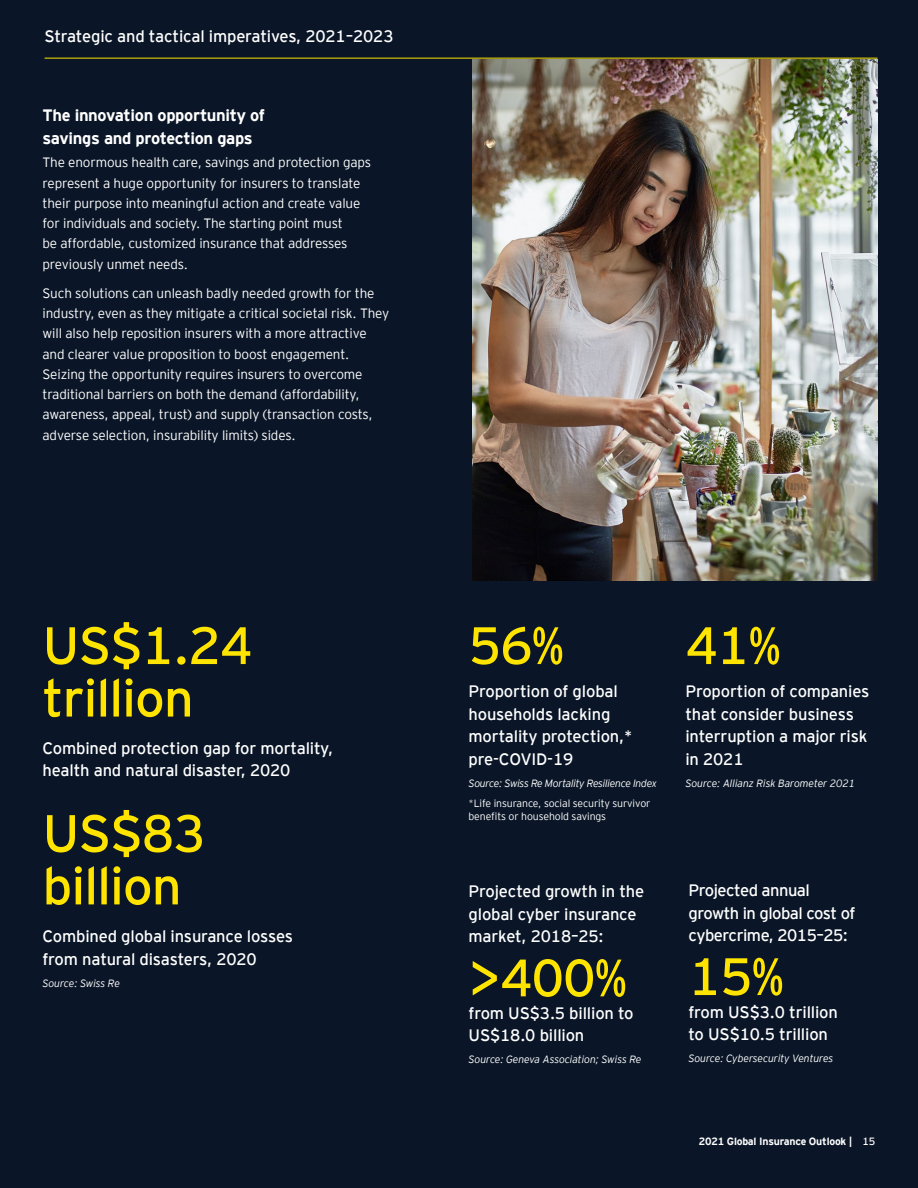
<style>
.page{position:relative;width:918px;height:1188px;background:#0a1627}
.page>*{position:absolute;margin:0;border:0;box-sizing:border-box;transform-origin:0 0}
.t1{font:52.5px/52.5px "EY Interstate";letter-spacing:-.02em;color:#ffe400}
.t2{font:16.5px/22.5px "EY Interstate";letter-spacing:-.01em;color:#fff}
.t3{font:16.5px/22.5px "EY Interstate";letter-spacing:-.03em;color:#fff}
.t4{font:700 16.5px/22.5px "EY Interstate";letter-spacing:-.02em;color:#fff}
.t5{font:300 13.5px/20.2px "EY Interstate";letter-spacing:-.01em;color:#fff}
.t6{font:italic 300 10.5px "EY Interstate";letter-spacing:-.02em;color:#fff}
.t7{font:300 10.5px/13.5px "EY Interstate";letter-spacing:-.01em;color:#fff}
.t8{font:700 10.5px "EY Interstate";letter-spacing:-.02em;color:#fff}
.s1{font-weight:400}
</style>
<div class="page">
<hr style="left:45px;top:58px;width:832px;height:1px;background:#ffe400">
<img style="left:472px;top:59px;width:406px;height:521px">
<p class="t2" style="left:45px;top:24px;width:351px">Strategic and tactical imperatives, 2021–2023</p>
<p class="t4" style="left:43px;top:103px;width:224px">The innovation opportunity of savings and protection gaps</p>
<p class="t5" style="left:43px;top:152px;width:330px">The enormous health care, savings and protection gaps represent a huge opportunity for insurers to translate their purpose into meaningful action and create value for individuals and society. The starting point must<br>be affordable, customized insurance that addresses previously unmet needs.</p>
<p class="t5" style="left:43px;top:282px;width:348px">Such solutions can unleash badly needed growth for the industry, even as they mitigate a critical societal risk. They will also help reposition insurers with a more attractive and clearer value proposition to boost engagement.<br>Seizing the opportunity requires insurers to overcome traditional barriers on both the demand (affordability, awareness, appeal, trust) and supply (transaction costs, adverse selection, insurability limits) sides.</p>
<h1 class="t1" style="left:43px;top:616px;width:211px">US$1.24 trillion</h1>
<p class="t2" style="left:43px;top:736px;width:292px">Combined protection gap for mortality, health and natural disaster, 2020</p>
<h1 class="t1" style="left:43px;top:804px;width:165px">US$83 billion</h1>
<p class="t2" style="left:43px;top:924px;width:252px">Combined global insurance losses from natural disasters, 2020</p>
<p class="t6" style="left:43px;top:976px;width:79px">Source: Swiss Re</p>
<h1 class="t1" style="left:469px;top:616px;width:97px">56%</h1>
<p class="t2" style="left:469px;top:679px;width:165px">Proportion of global households lacking mortality protection,* pre-COVID-19</p>
<p class="t6" style="left:469px;top:776px;width:190px">Source: Swiss Re Mortality Resilience Index</p>
<p class="t7" style="left:469px;top:796px;width:183px">*Life insurance, social security survivor benefits or household savings</p>
<p class="t2" style="left:469px;top:879px;width:177px">Projected growth in the global cyber insurance market, 2018–25:</p>
<h1 class="t1" style="left:469px;top:948px;width:160px">&gt;400%</h1>
<p class="t2" style="left:469px;top:1001px;width:167px">from US$3.5 billion to<br>US$18.0 billion</p>
<p class="t6" style="left:469px;top:1052px;width:174px">Source: Geneva Association; Swiss Re</p>
<h1 class="t1" style="left:685px;top:616px;width:97px">41%</h1>
<p class="t2" style="left:685px;top:679px;width:186px">Proportion of companies that consider business interruption a major risk in 2021</p>
<p class="t6" style="left:685px;top:776px;width:172px">Source: Allianz Risk Barometer 2021</p>
<p class="t3" style="left:688px;top:878px;width:168px">Projected annual growth in global cost of cybercrime, 2015–25:</p>
<h1 class="t1" style="left:688px;top:947px;width:97px">15%</h1>
<p class="t2" style="left:688px;top:999px;width:151px">from US$3.0 trillion to US$10.5 trillion</p>
<p class="t6" style="left:688px;top:1051px;width:146px">Source: Cybersecurity Ventures</p>
<p class="t8" style="left:699px;top:1133px;width:178px">2021 Global Insurance Outlook | <span class="s1">15</span></p>
</div>
